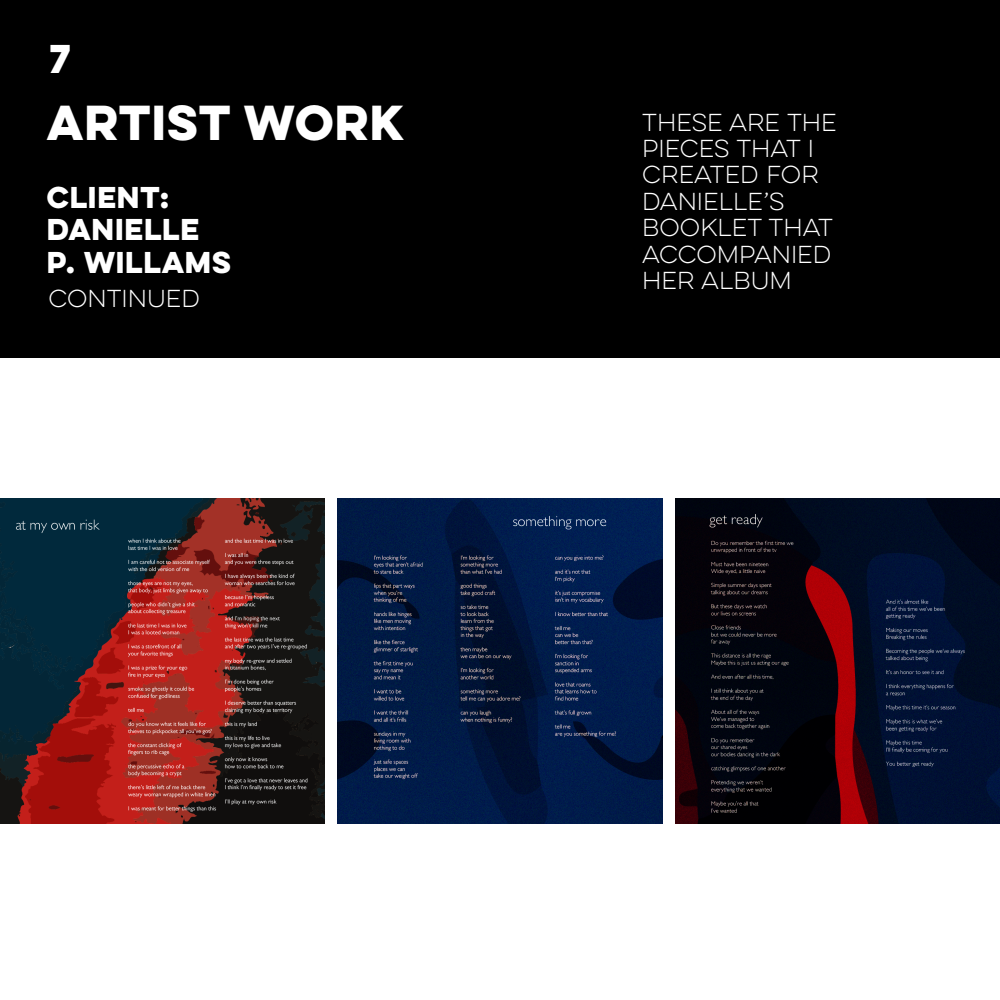
<style>
.page{position:relative;width:1000px;height:1000px;background:#fff}
.page>*{position:absolute;margin:0;border:0;box-sizing:border-box;transform-origin:0 0}
.t1{font:700 44px "Lulo Clean One";letter-spacing:-.2em;color:#fff}
.t2{font:700 36px "Lulo Clean One";color:#fff}
.t3{font:700 27px/32.4px "Lulo Clean One";letter-spacing:-.2em;color:#fff}
.t4{font:22px/26.4px "Lulo Clean One";letter-spacing:-.2em;color:#fff}
</style>
<div class="page">
<div style="left:0;top:0;width:1000px;height:358px;background:#000"></div>
<img style="left:0;top:499px;width:325px;height:325px">
<img style="left:338px;top:499px;width:324px;height:325px">
<img style="left:675px;top:499px;width:325px;height:325px">
<h2 class="t2" style="left:50px;top:31px;width:31px">7</h2>
<h1 class="t1" style="left:47px;top:89px;width:369px">ARTIST WORK</h1>
<p class="t3" style="left:47px;top:180px;width:192px">CLIENT:<br>DANIELLE<br>P. WILLAMS</p>
<p class="t4" style="left:48px;top:286px;width:158px">CONTINUED</p>
<p class="t4" style="left:642px;top:109px;width:201px">THESE ARE THE<br>PIECES THAT I<br>CREATED FOR<br>DANIELLE’S<br>BOOKLET THAT<br>ACCOMPANIED<br>HER ALBUM</p>
</div>
